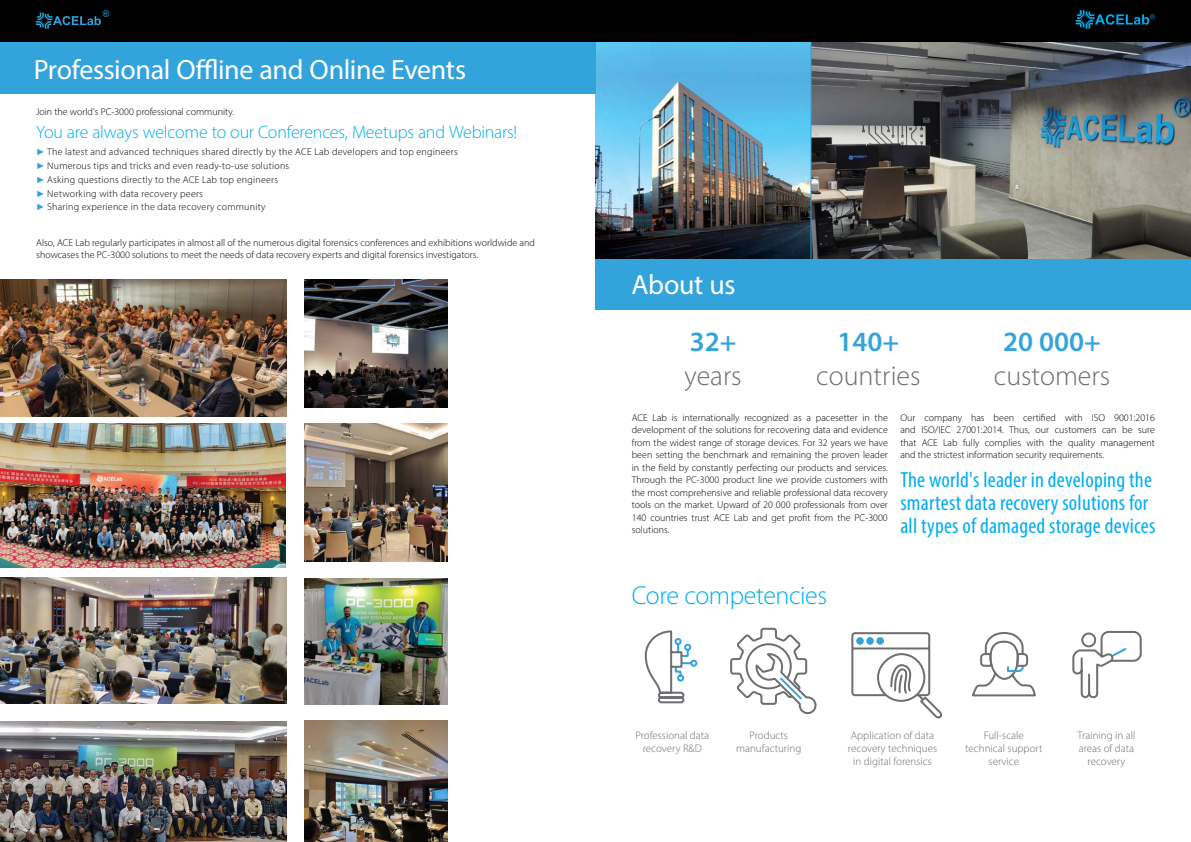
<style>
.page{position:relative;width:1191px;height:842px;background:#fff}
.page>*{position:absolute;margin:0;border:0;box-sizing:border-box;transform-origin:0 0}
.t1{font:28px "Myriad Pro";letter-spacing:-.015em;color:#fff}
.t2{font:300 28px "Myriad Pro";color:#6d6e71}
.t3{font:600 28px "Myriad Pro";color:#33a3dc}
.t4{font:300 26px "Myriad Pro";letter-spacing:-.02em;color:#00aeef}
.t5{font:condensed 22px/23px "Myriad Pro";letter-spacing:.01em;color:#00aeef}
.t6{font:18px "Myriad Variable Concept";letter-spacing:-.015em;color:#00aeef}
.t7{font:11px/13.2px "Myriad Variable Concept";color:#6d6e71;text-align:center}
.t8{font:10px/12.5px "Myriad Variable Concept";color:#000;text-align:justify}
.t9{font:10px/13.8px "Myriad Variable Concept";letter-spacing:.025em;color:#000}
.s1{font-family:"Arial";font-weight:700;font-size:9px;color:#33a3dc}
</style>
<div class="page">
<div style="left:0;top:0;width:595px;height:43px;background:#000"></div>
<div style="left:595px;top:0;width:596px;height:43px;background:#000"></div>
<svg style="left:1075px;top:10px;width:80px;height:19px"></svg>
<div style="left:595px;top:259px;width:596px;height:51px;background:#33a3dc"></div>
<img style="left:595px;top:43px;width:596px;height:216px">
<div style="left:0;top:43px;width:595px;height:51px;background:#33a3dc"></div>
<img style="left:0;top:279px;width:286px;height:138px">
<img style="left:0;top:578px;width:286px;height:126px">
<img style="left:304px;top:578px;width:143px;height:126px">
<img style="left:304px;top:424px;width:143px;height:137px">
<img style="left:304px;top:279px;width:143px;height:128px">
<img style="left:304px;top:720px;width:143px;height:122px">
<img style="left:0;top:424px;width:286px;height:143px">
<img style="left:0;top:721px;width:286px;height:121px">
<svg style="left:36px;top:10px;width:73px;height:19px"></svg>
<hr style="left:810px;top:43px;width:1px;height:216px;background:#33a3dc">
<div style="left:1100px;top:631px;width:41px;height:31px;border:2px solid #6d6e71;border-radius:7px"></div>
<svg style="left:972px;top:631px;width:156px;height:68px"></svg>
<svg style="left:644px;top:630px;width:54px;height:74px"></svg>
<svg style="left:851px;top:632px;width:91px;height:87px"></svg>
<div style="left:856px;top:637px;width:7px;height:8px;background:#33a3dc;border-radius:50%"></div>
<div style="left:866px;top:637px;width:8px;height:8px;background:#33a3dc;border-radius:50%"></div>
<div style="left:876px;top:637px;width:8px;height:8px;background:#33a3dc;border-radius:50%"></div>
<svg style="left:730px;top:627px;width:87px;height:88px"></svg>
<h1 class="t1" style="left:34px;top:52px;width:434px">Professional Offline and Online Events</h1>
<p class="t8" style="left:36px;top:105px;width:200px">Join the world's PC-3000 professional community.</p>
<h3 class="t6" style="left:36px;top:122px;width:482px">You are always welcome to our Conferences, Meetups and Webinars!</h3>
<p class="t9" style="left:36px;top:145px;width:423px"><span class="s1">►</span> The latest and advanced techniques shared directly by the ACE Lab developers and top engineers <span class="s1">►</span> Numerous tips and tricks and even ready-to-use solutions<br><span class="s1">►</span> Asking questions directly to the ACE Lab top engineers<br><span class="s1">►</span> Networking with data recovery peers<br><span class="s1">►</span> Sharing experience in the data recovery community</p>
<p class="t8" style="left:36px;top:237px;width:500px;line-height:12px">Also, ACE Lab regularly participates in almost all of the numerous digital forensics conferences and exhibitions worldwide and showcases the PC-3000 solutions to meet the needs of data recovery experts and digital forensics investigators.</p>
<h1 class="t1" style="left:631px;top:268px;width:105px">About us</h1>
<h1 class="t3" style="left:690px;top:324px;width:48px">32+</h1>
<h1 class="t2" style="left:684px;top:360px;width:59px">years</h1>
<h1 class="t3" style="left:837px;top:324px;width:63px">140+</h1>
<h1 class="t2" style="left:816px;top:360px;width:106px">countries</h1>
<h1 class="t3" style="left:1003px;top:324px;width:99px">20 000+</h1>
<h1 class="t2" style="left:993px;top:360px;width:118px">customers</h1>
<p class="t8" style="left:632px;top:411px;width:258px">ACE Lab is internationally recognized as a pacesetter in the development of the solutions for recovering data and evidence from the widest range of storage devices. For 32 years we have been setting the benchmark and remaining the proven leader in the field by constantly perfecting our products and services.<br>Through the PC-3000 product line we provide customers with the most comprehensive and reliable professional data recovery tools on the market. Upward of 20 000 professionals from over 140 countries trust ACE Lab and get profit from the PC-3000 solutions.</p>
<p class="t8" style="left:900px;top:411px;width:256px">Our company has been certified with ISO 9001:2016 and ISO/IEC 27001:2014. Thus, our customers can be sure that ACE Lab fully complies with the quality management and the strictest information security requirements.</p>
<h3 class="t5" style="left:900px;top:468px;width:256px">The world's leader in developing the smartest data recovery solutions for all types of damaged storage devices</h3>
<h2 class="t4" style="left:632px;top:580px;width:197px">Core competencies</h2>
<p class="t7" style="left:635px;top:728px;width:75px">Professional data recovery R&amp;D</p>
<p class="t7" style="left:736px;top:728px;width:67px">Products manufacturing</p>
<p class="t7" style="left:848px;top:728px;width:91px">Application of data recovery techniques in digital forensics</p>
<p class="t7" style="left:965px;top:728px;width:79px">Full-scale technical support service</p>
<p class="t7" style="left:1077px;top:728px;width:59px">Training in all areas of data recovery</p>
</div>
